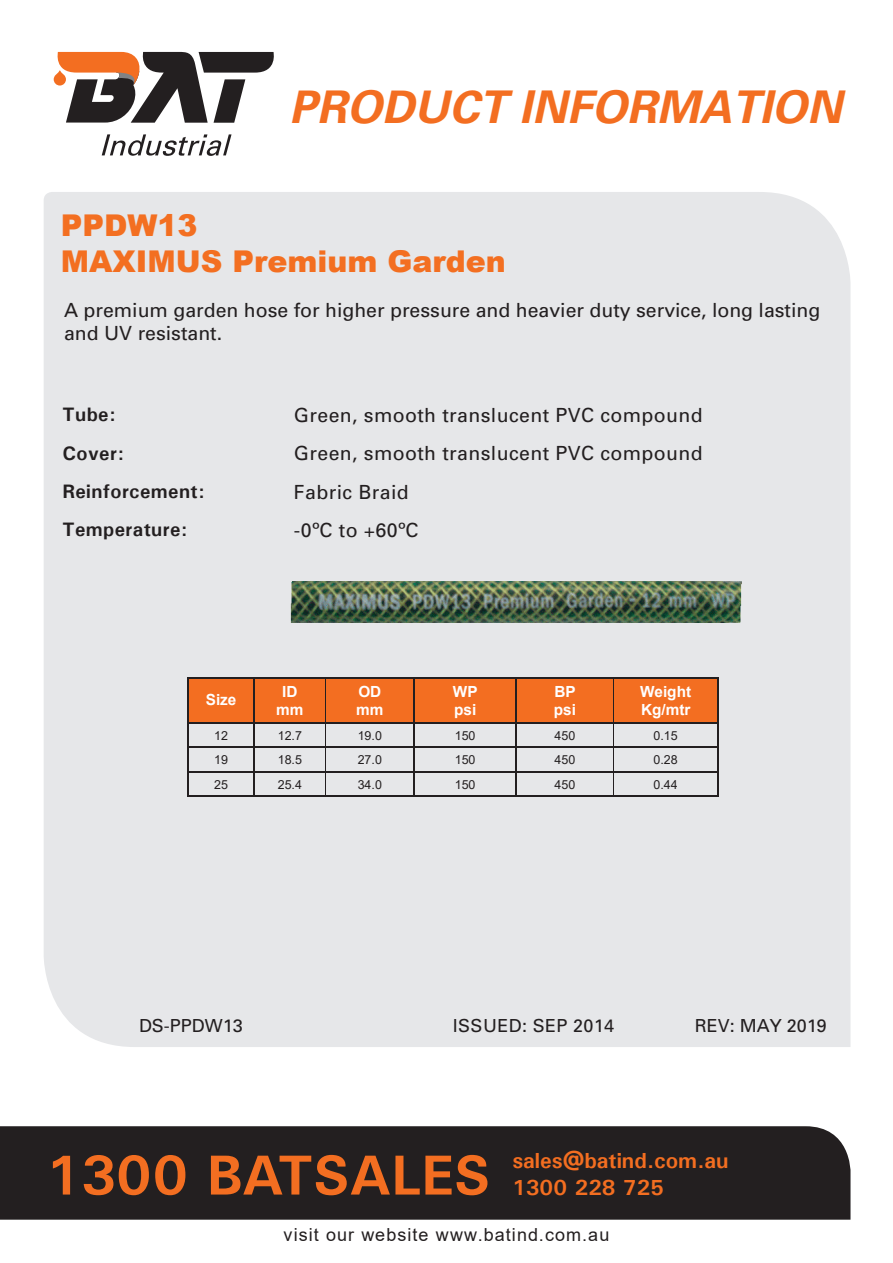
<style>
.page{position:relative;width:893px;height:1263px;background:#fff}
.page>*{position:absolute;margin:0;border:0;box-sizing:border-box;transform-origin:0 0}
.t1{font:700 56.55px "Univers";color:#f36e21}
.t2{font:italic 700 45px "Univers LT Std";color:#f36e21}
.t3{font:900 30px/36px "Arial";color:#f36f21}
.t4{font:700 21.9px/26.5px "Univers";color:#f36e21}
.t5{font:19.5px/38.4px "Univers";letter-spacing:.02em;color:#231f20}
.t6{font:19.5px/23.4px "Univers";color:#231f20}
.t7{font:700 19.5px/38.4px "Univers";letter-spacing:.02em;color:#231f20}
.t8{font:18px "Arial";letter-spacing:.06em;color:#231f20}
.t9{font:18px "Univers";color:#231f20}
.t10{font:18px "Univers";letter-spacing:.02em;color:#231f20}
.t11{font:700 15.3px/18.5px "Arial";color:#fff}
.t12{font:12.45px "Arial";color:#231f20}
</style>
<div class="page">
<div style="left:44px;top:192px;width:806px;height:855px;background:#e6e7e9"></div>
<div style="left:0;top:1126px;width:850px;height:94px;background:#231f20"></div>
<svg style="left:54px;top:52px;width:220px;height:71px"></svg>
<svg style="left:102px;top:134px;width:130px;height:22px"></svg>
<img style="left:290px;top:581px;width:451px;height:41px">
<svg style="left:188px;top:678px;width:530px;height:118px;background:#d6a78e"></svg>
<hr style="left:188px;top:796px;width:66px;height:1px;background:#231f20">
<hr style="left:254px;top:796px;width:72px;height:1px;background:#231f20">
<hr style="left:326px;top:796px;width:88px;height:1px;background:#231f20">
<hr style="left:414px;top:796px;width:102px;height:1px;background:#231f20">
<hr style="left:516px;top:796px;width:98px;height:1px;background:#231f20">
<hr style="left:614px;top:796px;width:104px;height:1px;background:#231f20">
<h2 class="t2" style="left:289px;top:81px;width:554px">PRODUCT INFORMATION</h2>
<h3 class="t3" style="left:61px;top:207px;width:446px">PPDW13<br>MAXIMUS Premium Garden</h3>
<p class="t6" style="left:64px;top:299px;width:758px">A premium garden hose for higher pressure and heavier duty service, long lasting and UV resistant.</p>
<p class="t7" style="left:62px;top:395px;width:144px">Tube:<br>Cover:<br>Reinforcement:<br>Temperature:</p>
<p class="t5" style="left:294px;top:396px;width:410px">Green, smooth translucent PVC compound<br>Green, smooth translucent PVC compound<br>Fabric Braid<br>-0ºC to +60ºC</p>
<p class="t11" style="left:206px;top:691px;width:32px">Size</p>
<p class="t11" style="left:276px;top:682px;width:29px;text-align:center">ID mm</p>
<p class="t11" style="left:356px;top:682px;width:29px">OD mm</p>
<p class="t11" style="left:453px;top:682px;width:26px">WP psi</p>
<p class="t11" style="left:554px;top:682px;width:24px">BP psi</p>
<p class="t11" style="left:640px;top:682px;width:52px">Weight<br>Kg/mtr</p>
<p class="t12" style="left:214px;top:727px;width:15px">12</p>
<p class="t12" style="left:278px;top:727px;width:26px">12.7</p>
<p class="t12" style="left:358px;top:727px;width:26px">19.0</p>
<p class="t12" style="left:455px;top:727px;width:22px">150</p>
<p class="t12" style="left:554px;top:727px;width:22px">450</p>
<p class="t12" style="left:654px;top:727px;width:26px">0.15</p>
<p class="t12" style="left:214px;top:751px;width:15px">19</p>
<p class="t12" style="left:278px;top:751px;width:26px">18.5</p>
<p class="t12" style="left:358px;top:751px;width:26px">27.0</p>
<p class="t12" style="left:455px;top:751px;width:22px">150</p>
<p class="t12" style="left:554px;top:751px;width:22px">450</p>
<p class="t12" style="left:653px;top:751px;width:26px">0.28</p>
<p class="t12" style="left:214px;top:775px;width:15px">25</p>
<p class="t12" style="left:278px;top:775px;width:26px">25.4</p>
<p class="t12" style="left:358px;top:775px;width:26px">34.0</p>
<p class="t12" style="left:455px;top:775px;width:22px">150</p>
<p class="t12" style="left:554px;top:775px;width:22px">450</p>
<p class="t12" style="left:653px;top:775px;width:26px">0.44</p>
<p class="t9" style="left:139px;top:1015px;width:105px">DS-PPDW13</p>
<p class="t10" style="left:453px;top:1015px;width:163px">ISSUED: SEP 2014</p>
<p class="t9" style="left:695px;top:1015px;width:133px">REV: MAY 2019</p>
<h1 class="t1" style="left:45px;top:1139px;width:447px">1300 BATSALES</h1>
<p class="t4" style="left:512px;top:1147px;width:218px">sales@batind.com.au<br>1300 228 725</p>
<p class="t8" style="left:284px;top:1222px;width:327px">visit our website www.batind.com.au</p>
</div>
